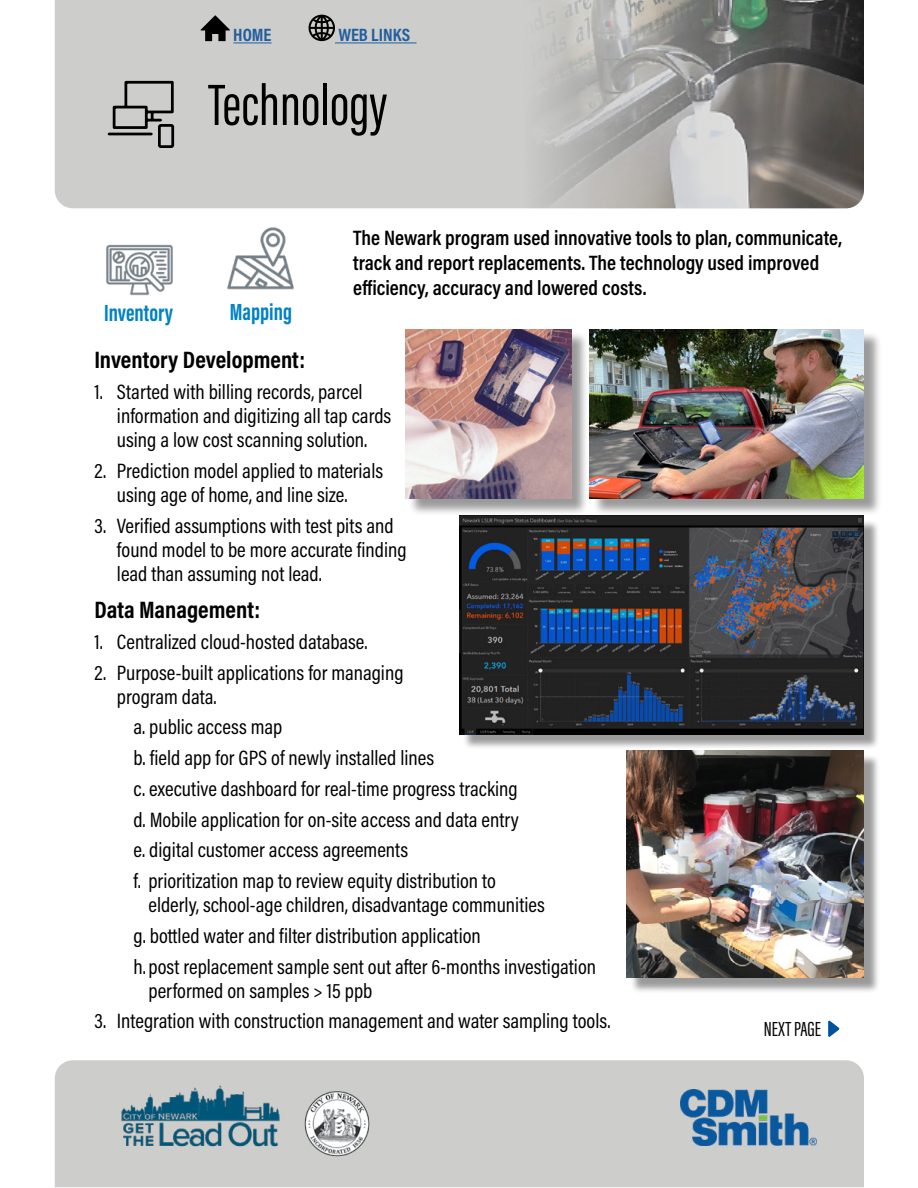
<style>
.page{position:relative;width:918px;height:1188px;background:#fff}
.page>*{position:absolute;margin:0;border:0;box-sizing:border-box;transform-origin:0 0}
.t1{font:60px "Acumin Pro Extra Cond";color:#000}
.t2{font:700 24px "Acumin Pro Cond";color:#000}
.t3{font:700 24px "Acumin Pro Extra Cond";color:#0082c4}
.t4{font:21px/30.8px "Acumin Pro Cond";color:#000}
.t5{font:600 21px/25.2px "Acumin Pro Cond";color:#000}
.t6{font:21px "Acumin Pro Extra Cond";letter-spacing:.005em;color:#000}
.t7{font:700 18px "Acumin Pro Cond";color:#215e9e}
</style>
<div class="page">
<div style="left:55px;top:0;width:467px;height:208px;background:#cdcecc"></div>
<img style="left:522px;top:0;width:342px;height:208px">
<div style="left:55px;top:1060px;width:809px;height:127px;background:#cdcecc"></div>
<img style="left:680px;top:1089px;width:136px;height:57px">
<img style="left:117px;top:1082px;width:167px;height:66px">
<svg style="left:106px;top:80px;width:70px;height:69px;background:#a2a3a2"></svg>
<div style="left:592px;top:332px;width:290px;height:184px;background:#000;opacity:.4"></div>
<img style="left:590px;top:329px;width:274px;height:170px">
<div style="left:408px;top:332px;width:180px;height:184px;background:#000;opacity:.4"></div>
<img style="left:406px;top:329px;width:165px;height:170px">
<div style="left:463px;top:519px;width:417px;height:231px;background:#000;opacity:.4"></div>
<img style="left:459px;top:516px;width:405px;height:218px">
<img style="left:227px;top:227px;width:67px;height:63px">
<img style="left:106px;top:244px;width:67px;height:52px">
<svg style="left:828px;top:1020px;width:11px;height:17px"></svg>
<div style="left:631px;top:753px;width:249px;height:241px;background:#000;opacity:.4"></div>
<img style="left:626px;top:750px;width:238px;height:228px">
<hr style="left:233px;top:42px;width:39px;height:1px;background:#215e9e">
<hr style="left:335px;top:42px;width:82px;height:1px;background:#215e9e">
<svg style="left:200px;top:15px;width:30px;height:26px"></svg>
<svg style="left:309px;top:15px;width:26px;height:26px"></svg>
<img style="left:291px;top:1089px;width:93px;height:70px">
<p class="t7" style="left:233px;top:23px;width:40px">HOME</p>
<p class="t7" style="left:338px;top:23px;width:73px">WEB LINKS</p>
<h1 class="t1" style="left:208px;top:69px;width:180px">Technology</h1>
<p class="t3" style="left:104px;top:298px;width:71px">Inventory</p>
<p class="t3" style="left:230px;top:297px;width:64px">Mapping</p>
<p class="t5" style="left:353px;top:224px;width:490px">The Newark program used innovative tools to plan, communicate, track and report replacements. The technology used improved efficiency, accuracy and lowered costs.</p>
<p class="t2" style="left:94px;top:344px;width:212px">Inventory Development:</p>
<p class="t4" style="left:117px;top:380px;width:276px;line-height:24px;text-indent:-22px">1. Started with billing records, parcel information and digitizing all tap cards using a low cost scanning solution.</p>
<p class="t4" style="left:117px;top:458px;width:268px;line-height:24px;text-indent:-22px">2. Prediction model applied to materials using age of home, and line size.</p>
<p class="t4" style="left:117px;top:513px;width:291px;line-height:24px;text-indent:-22px">3. Verified assumptions with test pits and found model to be more accurate finding lead than assuming not lead.</p>
<p class="t2" style="left:94px;top:594px;width:167px">Data Management:</p>
<p class="t4" style="left:94px;top:626px;width:275px">1. Centralized cloud-hosted database.</p>
<p class="t4" style="left:117px;top:660px;width:288px;line-height:24px;text-indent:-22px">2. Purpose-built applications for managing program data.</p>
<p class="t4" style="left:133px;top:711px;width:387px">a. public access map<br>b. field app for GPS of newly installed lines<br>c. executive dashboard for real-time progress tracking d. Mobile application for on-site access and data entry e. digital customer access agreements<br>f. prioritization map to review equity distribution to</p>
<p class="t4" style="left:133px;top:889px;width:464px;text-indent:15px">elderly, school-age children, disadvantage communities<br>g. bottled water and filter distribution application<br>h. post replacement sample sent out after 6-months investigation</p>
<p class="t4" style="left:148px;top:975px;width:225px">performed on samples &gt; 15 ppb</p>
<p class="t4" style="left:94px;top:1005px;width:518px">3. Integration with construction management and water sampling tools.</p>
<p class="t6" style="left:764px;top:1017px;width:59px">NEXT PAGE</p>
</div>
